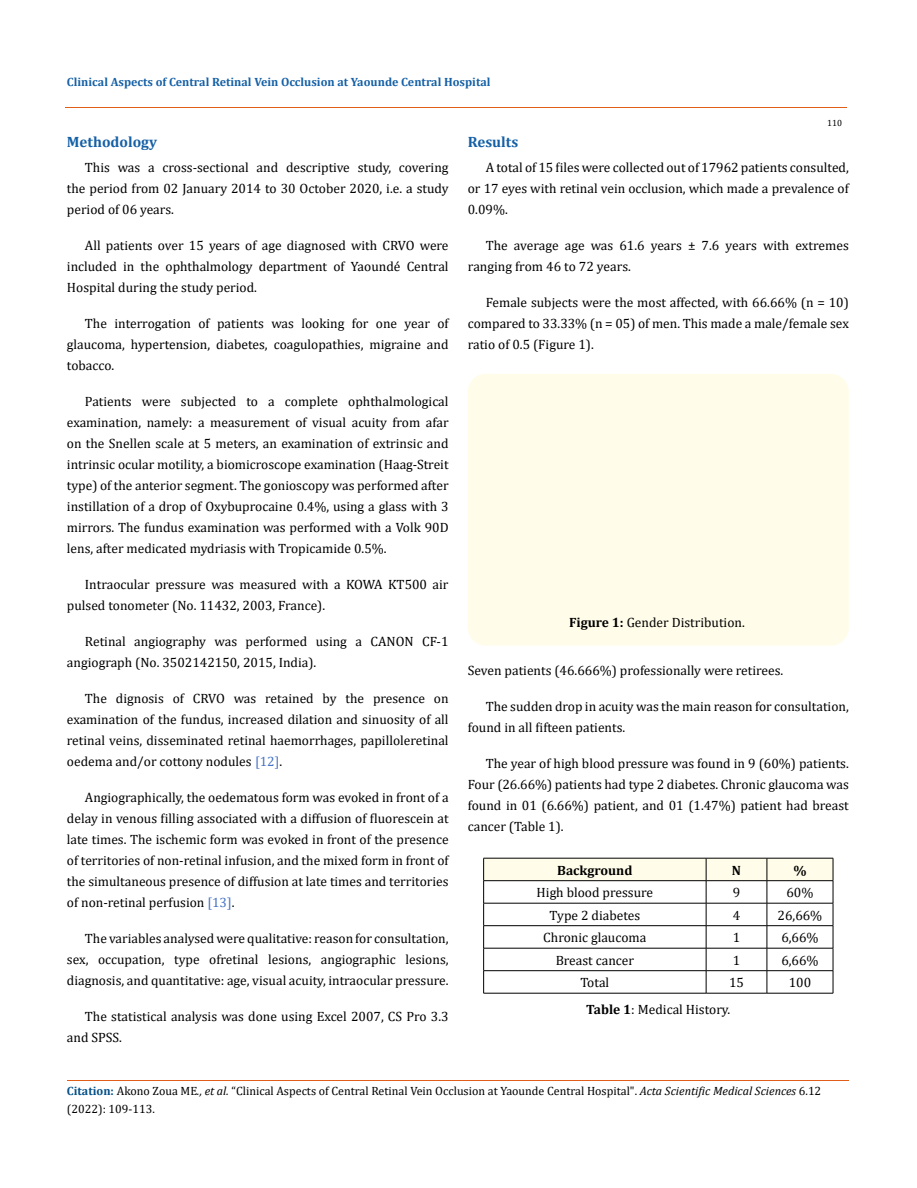
<style>
.page{position:relative;width:917px;height:1188px;background:#fff}
.page>*{position:absolute;margin:0;border:0;box-sizing:border-box;transform-origin:0 0}
.t1{font:700 15px "Cambria";color:#1560a6}
.t2{font:13.5px/21px "Cambria";color:#000;text-align:justify}
.t3{font:700 13.5px "Cambria";color:#000}
.t4{font:12px/18px "Cambria";color:#000}
.t5{font:700 12px "Cambria";color:#1560a6}
.t6{font:9px "Cambria";color:#000}
.s1{color:#4472c4}
.s2{font-weight:700}
.s3{font-weight:700;color:#035089}
.s4{font-style:italic}
</style>
<div class="page">
<div style="left:468px;top:374px;width:380px;height:272px;background:#fffde9;border-radius:18px"></div>
<svg style="left:483px;top:858px;width:350px;height:135px"></svg>
<hr style="left:483px;top:993px;width:223px;height:1px;background:#000">
<hr style="left:706px;top:993px;width:60px;height:1px;background:#000">
<hr style="left:766px;top:993px;width:67px;height:1px;background:#000">
<hr style="left:65px;top:108px;width:782px;height:1px;background:#e05d1a">
<hr style="left:67px;top:1080px;width:781px;height:1px;background:#e05d1a">
<p class="t5" style="left:67px;top:73px;width:425px">Clinical Aspects of Central Retinal Vein Occlusion at Yaounde Central Hospital</p>
<p class="t6" style="left:827px;top:118px;width:16px">110</p>
<p class="t1" style="left:67px;top:131px;width:92px">Methodology</p>
<p class="t2" style="left:67px;top:157px;width:383px;text-indent:18px">This was a cross-sectional and descriptive study, covering the period from 02 January 2014 to 30 October 2020, i.e. a study period of 06 years.</p>
<p class="t2" style="left:67px;top:235px;width:383px;text-indent:18px">All patients over 15 years of age diagnosed with CRVO were included in the ophthalmology department of Yaoundé Central Hospital during the study period.</p>
<p class="t2" style="left:67px;top:313px;width:383px;text-indent:18px">The interrogation of patients was looking for one year of glaucoma, hypertension, diabetes, coagulopathies, migraine and tobacco.</p>
<p class="t2" style="left:67px;top:391px;width:383px;text-indent:18px">Patients were subjected to a complete ophthalmological examination, namely: a measurement of visual acuity from afar on the Snellen scale at 5 meters, an examination of extrinsic and intrinsic ocular motility, a biomicroscope examination (Haag-Streit type) of the anterior segment. The gonioscopy was performed after instillation of a drop of Oxybuprocaine 0.4%, using a glass with 3 mirrors. The fundus examination was performed with a Volk 90D lens, after medicated mydriasis with Tropicamide 0.5%.</p>
<p class="t2" style="left:67px;top:574px;width:383px;text-indent:18px">Intraocular pressure was measured with a KOWA KT500 air pulsed tonometer (No. 11432, 2003, France).</p>
<p class="t2" style="left:67px;top:631px;width:383px;text-indent:18px">Retinal angiography was performed using a CANON CF-1 angiograph (No. 3502142150, 2015, India).</p>
<p class="t2" style="left:67px;top:688px;width:383px;text-indent:18px">The dignosis of CRVO was retained by the presence on examination of the fundus, increased dilation and sinuosity of all retinal veins, disseminated retinal haemorrhages, papilloleretinal oedema and/or cottony nodules <span class="s1">[12]</span>.</p>
<p class="t2" style="left:67px;top:787px;width:383px;text-indent:18px">Angiographically, the oedematous form was evoked in front of a delay in venous filling associated with a diffusion of fluorescein at late times. The ischemic form was evoked in front of the presence of territories of non-retinal infusion, and the mixed form in front of the simultaneous presence of diffusion at late times and territories of non-retinal perfusion <span class="s1">[13]</span>.</p>
<p class="t2" style="left:67px;top:928px;width:383px;text-indent:18px">The variables analysed were qualitative: reason for consultation, sex, occupation, type ofretinal lesions, angiographic lesions, diagnosis, and quantitative: age, visual acuity, intraocular pressure.</p>
<p class="t2" style="left:67px;top:1006px;width:383px;text-indent:18px">The statistical analysis was done using Excel 2007, CS Pro 3.3 and SPSS.</p>
<p class="t1" style="left:468px;top:131px;width:52px">Results</p>
<p class="t2" style="left:468px;top:157px;width:382px;text-indent:18px">A total of 15 files were collected out of 17962 patients consulted, or 17 eyes with retinal vein occlusion, which made a prevalence of 0.09%.</p>
<p class="t2" style="left:468px;top:235px;width:382px;text-indent:18px">The average age was 61.6 years ± 7.6 years with extremes ranging from 46 to 72 years.</p>
<p class="t2" style="left:468px;top:292px;width:382px;text-indent:18px">Female subjects were the most affected, with 66.66% (n = 10) compared to 33.33% (n = 05) of men. This made a male/female sex ratio of 0.5 (Figure 1).</p>
<p class="t2" style="left:569px;top:612px;width:177px"><span class="s2">Figure 1:</span> Gender Distribution.</p>
<p class="t2" style="left:468px;top:660px;width:317px">Seven patients (46.666%) professionally were retirees.</p>
<p class="t2" style="left:468px;top:696px;width:382px;text-indent:18px">The sudden drop in acuity was the main reason for consultation, found in all fifteen patients.</p>
<p class="t2" style="left:468px;top:753px;width:382px;text-indent:18px">The year of high blood pressure was found in 9 (60%) patients.<br>Four (26.66%) patients had type 2 diabetes. Chronic glaucoma was found in 01 (6.66%) patient, and 01 (1.47%) patient had breast cancer (Table 1).</p>
<p class="t3" style="left:557px;top:861px;width:77px">Background</p>
<p class="t3" style="left:732px;top:861px;width:11px">N</p>
<p class="t3" style="left:793px;top:861px;width:15px">%</p>
<p class="t2" style="left:536px;top:882px;width:118px">High blood pressure</p>
<p class="t2" style="left:732px;top:882px;width:9px">9</p>
<p class="t2" style="left:786px;top:882px;width:28px">60%</p>
<p class="t2" style="left:549px;top:905px;width:92px">Type 2 diabetes</p>
<p class="t2" style="left:732px;top:905px;width:9px">4</p>
<p class="t2" style="left:777px;top:905px;width:46px">26,66%</p>
<p class="t2" style="left:543px;top:927px;width:105px">Chronic glaucoma</p>
<p class="t2" style="left:732px;top:927px;width:9px">1</p>
<p class="t2" style="left:781px;top:927px;width:39px">6,66%</p>
<p class="t2" style="left:555px;top:950px;width:80px">Breast cancer</p>
<p class="t2" style="left:732px;top:950px;width:9px">1</p>
<p class="t2" style="left:781px;top:950px;width:39px">6,66%</p>
<p class="t2" style="left:580px;top:972px;width:30px">Total</p>
<p class="t2" style="left:729px;top:972px;width:16px">15</p>
<p class="t2" style="left:788px;top:972px;width:24px">100</p>
<p class="t2" style="left:586px;top:999px;width:146px"><span class="s2">Table 1</span>: Medical History.</p>
<p class="t4" style="left:67px;top:1082px;width:755px"><span class="s3">Citation:</span> Akono Zoua ME<span class="s4">., et al.</span> “Clinical Aspects of Central Retinal Vein Occlusion at Yaounde Central Hospital". <span class="s4">Acta Scientific Medical Sciences</span> 6.12 (2022): 109-113.</p>
</div>
